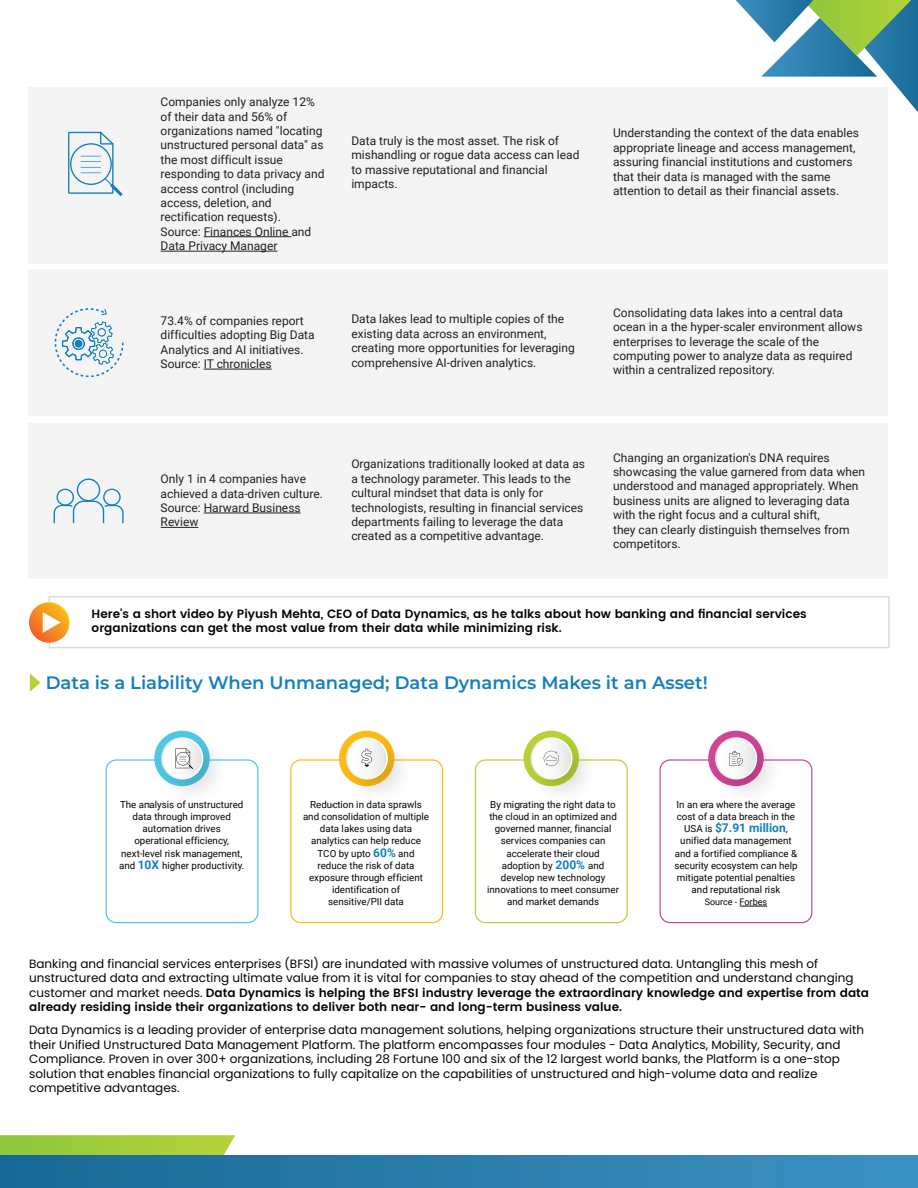
<style>
.page{position:relative;width:918px;height:1188px;background:#fff}
.page>*{position:absolute;margin:0;border:0;box-sizing:border-box;transform-origin:0 0}
.t1{font:600 18px "Montserrat";color:#127fbf}
.t2{font:12px/14.4px "Roboto";color:#231f20}
.t3{font:12px/14.4px "Poppins";color:#040503}
.t4{font:600 12px/14.4px "Poppins";color:#040503}
.t5{font:700 12px "Roboto";color:#127fbf}
.t6{font:9.75px/12.1px "Roboto";color:#040503;text-align:center}
.t7{font:9px "Roboto";color:#040503}
.s1{font-weight:700;font-size:12px;color:#127fbf}
.s2{font-weight:400;font-size:9.75px;color:#040503}
.s3{font-weight:600}
</style>
<div class="page">
<svg style="left:0;top:1135px;width:235px;height:20px;background:#a4cd40"></svg>
<div style="left:0;top:1155px;width:918px;height:33px;background:linear-gradient(to right,#176a93,#3d91c3)"></div>
<svg style="left:736px;top:0;width:182px;height:112px"></svg>
<svg style="left:30px;top:673px;width:11px;height:19px"></svg>
<svg style="left:106px;top:731px;width:153px;height:192px"></svg>
<svg style="left:290px;top:731px;width:153px;height:192px"></svg>
<svg style="left:475px;top:731px;width:153px;height:192px"></svg>
<svg style="left:659px;top:731px;width:153px;height:192px"></svg>
<div style="left:49px;top:596px;width:841px;height:52px;border:2px solid #dcdbda"></div>
<svg style="left:29px;top:602px;width:41px;height:41px"></svg>
<div style="left:28px;top:87px;width:860px;height:176px;background:#f5f4f5"></div>
<hr style="left:204px;top:236px;width:87px;height:1px;background:#231f20">
<hr style="left:161px;top:251px;width:116px;height:1px;background:#231f20">
<svg style="left:68px;top:132px;width:55px;height:64px"></svg>
<div style="left:28px;top:269px;width:860px;height:147px;background:#f5f4f5"></div>
<hr style="left:204px;top:369px;width:68px;height:1px;background:#231f20">
<svg style="left:55px;top:308px;width:69px;height:69px"></svg>
<div style="left:75px;top:340px;width:8px;height:8px;background:#127fbf;border-radius:50%"></div>
<div style="left:28px;top:423px;width:860px;height:156px;background:#f5f4f5"></div>
<hr style="left:204px;top:513px;width:97px;height:1px;background:#231f20">
<hr style="left:161px;top:527px;width:37px;height:1px;background:#231f20">
<svg style="left:54px;top:479px;width:70px;height:44px"></svg>
<p class="t2" style="left:161px;top:94px;width:165px">Companies only analyze 12% of their data and 56% of organizations named "locating unstructured personal data" as the most difficult issue responding to data privacy and access control (including access, deletion, and rectification requests).<br>Source: Finances Online and<br>Data Privacy Manager</p>
<p class="t2" style="left:351px;top:133px;width:230px">Data truly is the most asset. The risk of mishandling or rogue data access can lead to massive reputational and financial impacts.</p>
<p class="t2" style="left:613px;top:125px;width:247px">Understanding the context of the data enables appropriate lineage and access management, assuring financial institutions and customers that their data is managed with the same attention to detail as their financial assets.</p>
<p class="t2" style="left:161px;top:313px;width:156px">73.4% of companies report difficulties adopting Big Data<br>Analytics and AI initiatives.<br>Source: IT chronicles</p>
<p class="t2" style="left:351px;top:312px;width:225px">Data lakes lead to multiple copies of the existing data across an environment, creating more opportunities for leveraging comprehensive AI-driven analytics.</p>
<p class="t2" style="left:613px;top:305px;width:251px">Consolidating data lakes into a central data ocean in a the hyper-scaler environment allows enterprises to leverage the scale of the computing power to analyze data as required within a centralized repository.</p>
<p class="t2" style="left:161px;top:471px;width:164px">Only 1 in 4 companies have achieved a data-driven culture.<br>Source: Harward Business<br>Review</p>
<p class="t2" style="left:351px;top:457px;width:235px">Organizations traditionally looked at data as a technology parameter. This leads to the cultural mindset that data is only for technologists, resulting in financial services departments failing to leverage the data created as a competitive advantage.</p>
<p class="t2" style="left:613px;top:450px;width:253px">Changing an organization's DNA requires showcasing the value garnered from data when understood and managed appropriately. When business units are aligned to leveraging data with the right focus and a cultural shift,<br>they can clearly distinguish themselves from competitors.</p>
<p class="t4" style="left:92px;top:607px;width:717px">Here's a short video by Piyush Mehta, CEO of Data Dynamics, as he talks about how banking and financial services organizations can get the most value from their data while minimizing risk.</p>
<h1 class="t1" style="left:46px;top:670px;width:664px">Data is a Liability When Unmanaged; Data Dynamics Makes it an Asset!</h1>
<p class="t6" style="left:119px;top:798px;width:127px">The analysis of unstructured data through improved automation drives operational efficiency, next-level risk management, and <span class="s1">10X</span> higher productivity.</p>
<p class="t6" style="left:303px;top:798px;width:128px">Reduction in data sprawls and consolidation of multiple data lakes using data analytics can help reduce<br>TCO by upto <span class="s1">60%</span> and reduce the risk of data exposure through efficient identification of<br>sensitive/PII data</p>
<p class="t6" style="left:487px;top:798px;width:133px">By migrating the right data to the cloud in an optimized and governed manner, financial services companies can accelerate their cloud adoption by <span class="s1">200%</span> and develop new technology innovations to meet consumer and market demands</p>
<p class="t6" style="left:677px;top:798px;width:120px;text-align:left">In an era where the average cost of a data breach in the</p>
<p class="t5" style="left:684px;top:819px;width:105px"><span class="s2">USA is</span> $7.91 million<span class="s2">,</span></p>
<p class="t6" style="left:674px;top:834px;width:125px">unified data management and a fortified compliance &amp; security ecosystem can help mitigate potential penalties and reputational risk</p>
<p class="t7" style="left:705px;top:896px;width:64px">Source - Forbes</p>
<p class="t3" style="left:29px;top:956px;width:842px">Banking and financial services enterprises (BFSI) are inundated with massive volumes of unstructured data. Untangling this mesh of unstructured data and extracting ultimate value from it is vital for companies to stay ahead of the competition and understand changing customer and market needs. <span class="s3">Data Dynamics is helping the BFSI industry leverage the extraordinary knowledge and expertise from data already residing inside their organizations to deliver both near- and long-term business value.</span></p>
<p class="t3" style="left:29px;top:1023px;width:837px">Data Dynamics is a leading provider of enterprise data management solutions, helping organizations structure their unstructured data with their Unified Unstructured Data Management Platform. The platform encompasses four modules - Data Analytics, Mobility, Security, and Compliance. Proven in over 300+ organizations, including 28 Fortune 100 and six of the 12 largest world banks, the Platform is a one-stop solution that enables financial organizations to fully capitalize on the capabilities of unstructured and high-volume data and realize competitive advantages.</p>
</div>
